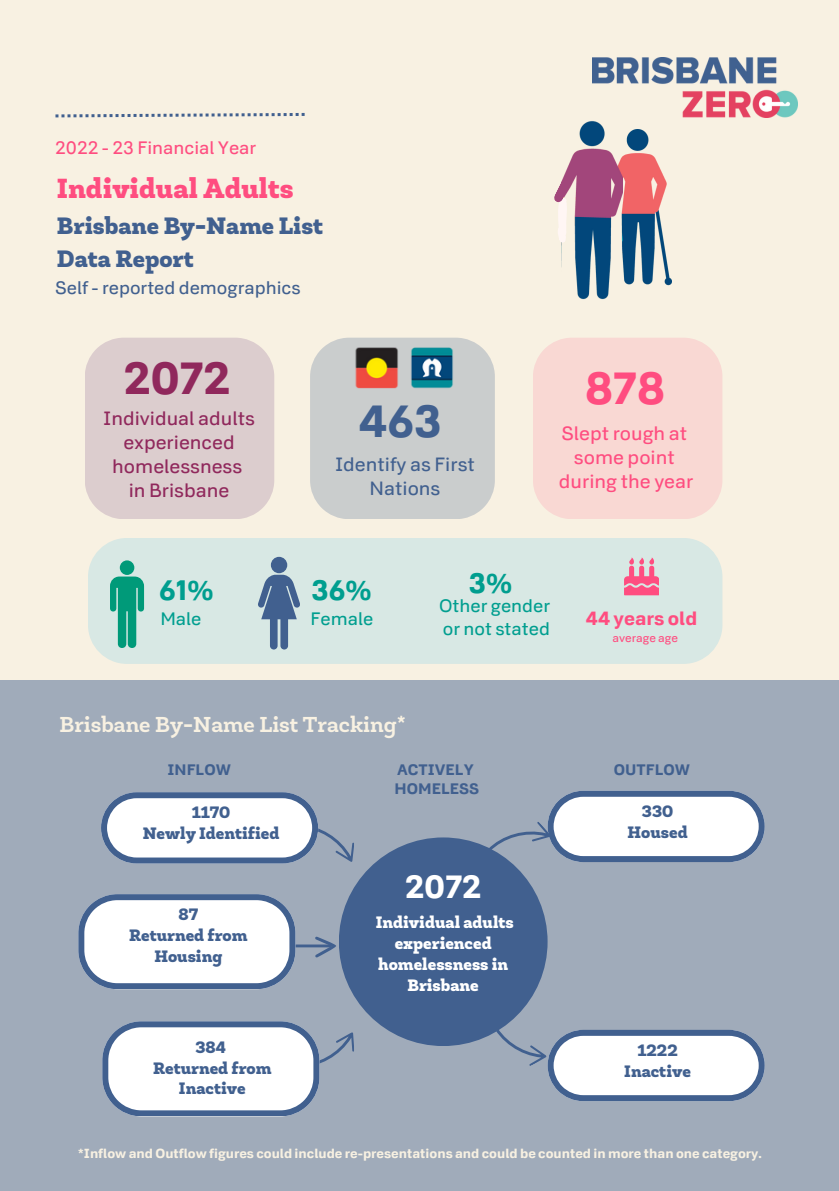
<style>
.page{position:relative;width:839px;height:1191px;background:#fff}
.page>*{position:absolute;margin:0;border:0;box-sizing:border-box;transform-origin:0 0}
.t1{font:700 44.8px "Doctrine";color:#90285c}
.t2{font:700 44.8px "Doctrine";color:#41608f}
.t3{font:700 44.8px "Doctrine";color:#ff4d80}
.t4{font:700 32px "Doctrine";color:#fff}
.t5{font:900 28px "Newslab";color:#ff4d80}
.t6{font:700 28px "Doctrine";color:#009e8f}
.t7{font:900 24px "Newslab";color:#41608f}
.t8{font:700 21.8px "Newslab";color:#f8f1e2}
.t9{font:19.2px/24px "Doctrine";color:#90285c;text-align:center}
.t10{font:19.2px "Doctrine";color:#ff4d80}
.t11{font:19.2px/24px "Doctrine";color:#41608f;text-align:center}
.t12{font:700 19px "Doctrine";color:#ff4d80}
.t13{font:18px "Doctrine";color:#009e8f}
.t14{font:18px "Doctrine";color:#41608f}
.t15{font:18px "Doctrine";color:#ff4d80}
.t16{font:900 16.8px/21px "Newslab";color:#41608f;text-align:center}
.t17{font:900 16.8px/21px "Newslab";color:#fff;text-align:center}
.t18{font:700 15.2px "Doctrine";color:#41608f}
.t19{font:700 13.2px "Doctrine";color:#f8f1e2}
.t20{font:11.6px "Doctrine";color:#ff4d80}
</style>
<div class="page">
<div style="left:0;top:0;width:838px;height:1191px;background:#f8f1e2"></div>
<div style="left:88px;top:538px;width:634px;height:126px;background:#d8e8e4;border-radius:39px"></div>
<div style="left:0;top:680px;width:838px;height:511px;background:#a0abba"></div>
<svg style="left:55px;top:113px;width:249px;height:4px"></svg>
<div style="left:339px;top:837px;width:208px;height:209px;background:#41608f;border-radius:50%"></div>
<svg style="left:78px;top:894px;width:258px;height:95px"></svg>
<svg style="left:101px;top:792px;width:253px;height:72px"></svg>
<svg style="left:102px;top:1021px;width:252px;height:95px"></svg>
<svg style="left:448px;top:791px;width:316px;height:124px"></svg>
<svg style="left:467px;top:957px;width:297px;height:144px"></svg>
<img style="left:592px;top:58px;width:205px;height:60px">
<div style="left:85px;top:338px;width:189px;height:181px;background:#dccdce"></div>
<div style="left:271px;top:557px;width:16px;height:16px;background:#41608f;border-radius:50%"></div>
<svg style="left:258px;top:575px;width:42px;height:75px"></svg>
<div style="left:120px;top:560px;width:14px;height:15px;background:#009a79;border-radius:50%"></div>
<svg style="left:110px;top:577px;width:34px;height:71px"></svg>
<div style="left:310px;top:338px;width:185px;height:181px;background:#cacdcd"></div>
<img style="left:336px;top:344px;width:71px;height:45px">
<img style="left:393px;top:347px;width:71px;height:44px">
<svg style="left:624px;top:558px;width:34px;height:37px"></svg>
<img style="left:622px;top:130px;width:49px;height:156px">
<img style="left:561px;top:121px;width:61px;height:179px">
<svg style="left:554px;top:178px;width:16px;height:64px"></svg>
<div style="left:533px;top:338px;width:189px;height:181px;background:#f9d8d3"></div>
<p class="t15" style="left:55px;top:138px;width:203px">2022 - 23 Financial Year</p>
<p class="t5" style="left:57px;top:177px;width:238px">Individual Adults</p>
<p class="t7" style="left:57px;top:216px;width:268px">Brisbane By-Name List</p>
<p class="t7" style="left:57px;top:249px;width:138px">Data Report</p>
<p class="t14" style="left:55px;top:278px;width:247px">Self - reported demographics</p>
<p class="t1" style="left:124px;top:352px;width:108px">2072</p>
<p class="t9" style="left:103px;top:407px;width:153px">Individual adults</p>
<p class="t9" style="left:112px;top:431px;width:131px">experienced homelessness</p>
<p class="t9" style="left:129px;top:479px;width:102px">in Brisbane</p>
<p class="t2" style="left:359px;top:395px;width:84px">463</p>
<p class="t11" style="left:335px;top:453px;width:141px">Identify as First<br>Nations</p>
<p class="t3" style="left:584px;top:363px;width:82px">878</p>
<p class="t10" style="left:561px;top:423px;width:127px">Slept rough at</p>
<p class="t10" style="left:574px;top:447px;width:102px">some point</p>
<p class="t10" style="left:559px;top:471px;width:136px">during the year</p>
<p class="t6" style="left:159px;top:574px;width:56px">61%</p>
<p class="t13" style="left:160px;top:608px;width:43px">Male</p>
<p class="t6" style="left:311px;top:574px;width:61px">36%</p>
<p class="t13" style="left:310px;top:608px;width:64px">Female</p>
<p class="t8" style="left:60px;top:716px;width:348px">Brisbane By-Name List Tracking*</p>
<p class="t6" style="left:469px;top:566px;width:45px">3%</p>
<p class="t13" style="left:439px;top:596px;width:113px">Other gender</p>
<p class="t13" style="left:443px;top:618px;width:109px">or not stated</p>
<p class="t12" style="left:586px;top:607px;width:113px">44 years old</p>
<p class="t20" style="left:612px;top:631px;width:67px">average age</p>
<p class="t18" style="left:168px;top:761px;width:65px">INFLOW</p>
<p class="t18" style="left:613px;top:761px;width:78px">OUTFLOW</p>
<p class="t18" style="left:397px;top:761px;width:78px">ACTIVELY</p>
<p class="t18" style="left:394px;top:779px;width:86px">HOMELESS</p>
<p class="t16" style="left:192px;top:804px;width:40px">1170</p>
<p class="t16" style="left:143px;top:824px;width:138px">Newly Identified</p>
<p class="t16" style="left:178px;top:906px;width:21px">87</p>
<p class="t16" style="left:129px;top:926px;width:120px">Returned from<br>Housing</p>
<p class="t16" style="left:195px;top:1038px;width:32px">384</p>
<p class="t16" style="left:153px;top:1059px;width:120px">Returned from<br>Inactive</p>
<p class="t4" style="left:405px;top:868px;width:77px">2072</p>
<p class="t17" style="left:376px;top:913px;width:139px">Individual adults experienced homelessness in<br>Brisbane</p>
<p class="t16" style="left:642px;top:802px;width:33px">330</p>
<p class="t16" style="left:627px;top:823px;width:62px">Housed</p>
<p class="t16" style="left:637px;top:1041px;width:42px">1222</p>
<p class="t16" style="left:624px;top:1062px;width:68px">Inactive</p>
<p class="t19" style="left:78px;top:1146px;width:685px">*Inflow and Outflow figures could include re-presentations and could be counted in more than one category.</p>
</div>
